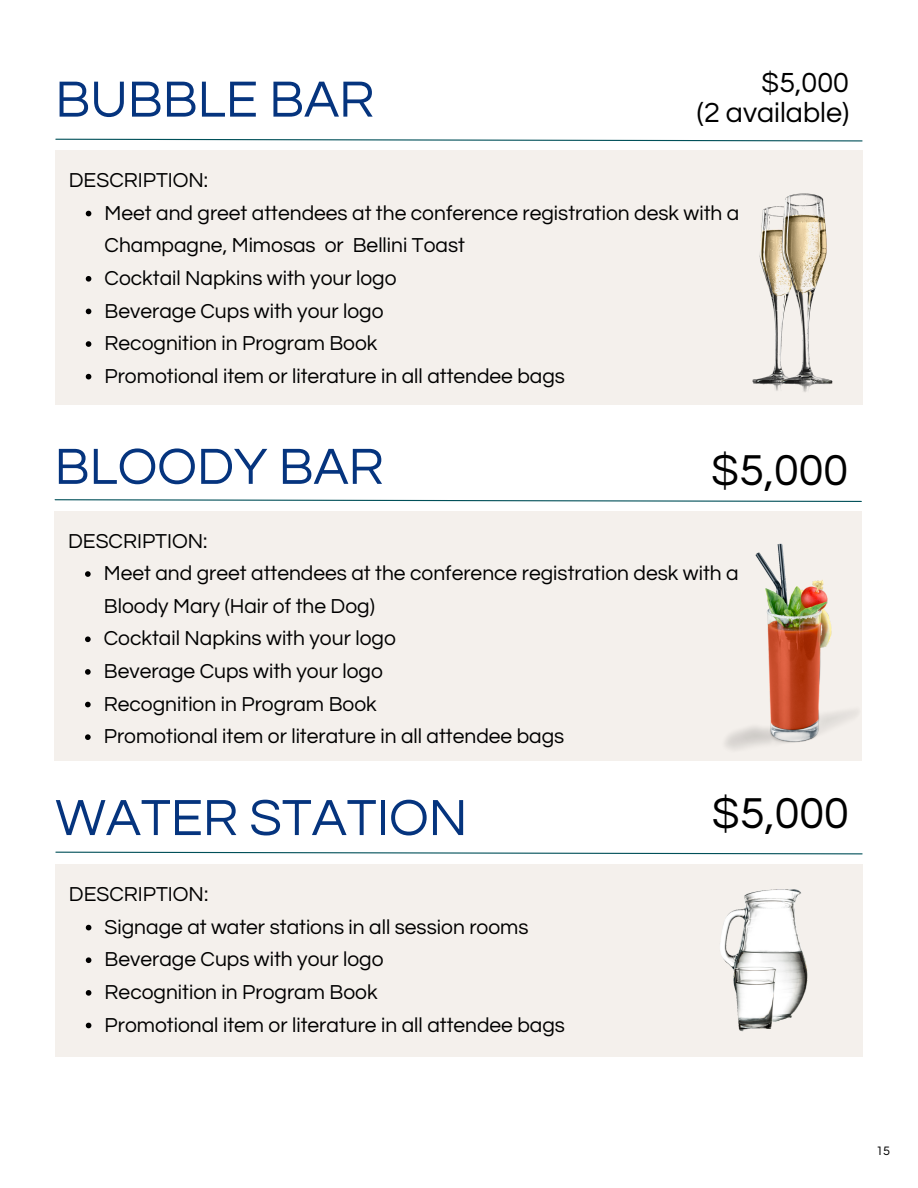
<style>
.page{position:relative;width:918px;height:1188px;background:#fff}
.page>*{position:absolute;margin:0;border:0;box-sizing:border-box;transform-origin:0 0}
.t1{font:52.8px "Questrial";color:#05347e}
.t2{font:45px "Questrial";color:#000}
.t3{font:28.8px "Questrial";color:#000}
.t4{font:21px/32.7px "Questrial";color:#000}
.t5{font:12.75px "Questrial";color:#000}
</style>
<div class="page">
<div style="left:55px;top:151px;width:808px;height:254px;background:#f4f0ec"></div>
<svg style="left:55px;top:138px;width:808px;height:4px"></svg>
<div style="left:55px;top:511px;width:807px;height:249px;background:#f4f0ec"></div>
<svg style="left:54px;top:499px;width:808px;height:3px"></svg>
<img style="left:752px;top:193px;width:81px;height:199px">
<img style="left:725px;top:543px;width:132px;height:207px">
<svg style="left:86px;top:211px;width:5px;height:5px"></svg>
<svg style="left:86px;top:276px;width:5px;height:6px"></svg>
<svg style="left:86px;top:309px;width:5px;height:5px"></svg>
<svg style="left:86px;top:341px;width:5px;height:6px"></svg>
<svg style="left:86px;top:374px;width:5px;height:5px"></svg>
<svg style="left:85px;top:571px;width:6px;height:6px"></svg>
<svg style="left:85px;top:636px;width:6px;height:6px"></svg>
<svg style="left:85px;top:669px;width:6px;height:6px"></svg>
<svg style="left:85px;top:702px;width:6px;height:5px"></svg>
<svg style="left:85px;top:734px;width:6px;height:6px"></svg>
<div style="left:55px;top:864px;width:808px;height:193px;background:#f4f0ec"></div>
<svg style="left:55px;top:851px;width:808px;height:4px"></svg>
<img style="left:720px;top:889px;width:88px;height:143px">
<svg style="left:86px;top:925px;width:5px;height:5px"></svg>
<svg style="left:86px;top:957px;width:5px;height:6px"></svg>
<svg style="left:86px;top:990px;width:5px;height:6px"></svg>
<svg style="left:86px;top:1023px;width:5px;height:5px"></svg>
<p class="t1" style="left:55px;top:73px;width:321px">BUBBLE BAR</p>
<p class="t3" style="left:761px;top:69px;width:89px">$5,000</p>
<p class="t3" style="left:697px;top:99px;width:154px">(2 available)</p>
<p class="t4" style="left:69px;top:164px;width:141px">DESCRIPTION:</p>
<p class="t4" style="left:105px;top:197px;width:636px">Meet and greet attendees at the conference registration desk with a<br>Champagne, Mimosas or Bellini Toast</p>
<p class="t4" style="left:105px;top:262px;width:294px">Cocktail Napkins with your logo</p>
<p class="t4" style="left:105px;top:295px;width:281px">Beverage Cups with your logo</p>
<p class="t4" style="left:105px;top:327px;width:274px">Recognition in Program Book</p>
<p class="t4" style="left:105px;top:360px;width:462px">Promotional item or literature in all attendee bags</p>
<p class="t1" style="left:55px;top:441px;width:331px">BLOODY BAR</p>
<p class="t2" style="left:711px;top:448px;width:139px">$5,000</p>
<p class="t4" style="left:68px;top:525px;width:141px">DESCRIPTION:</p>
<p class="t4" style="left:104px;top:557px;width:636px">Meet and greet attendees at the conference registration desk with a<br>Bloody Mary (Hair of the Dog)</p>
<p class="t4" style="left:104px;top:623px;width:294px">Cocktail Napkins with your logo</p>
<p class="t4" style="left:104px;top:655px;width:281px">Beverage Cups with your logo</p>
<p class="t4" style="left:104px;top:688px;width:274px">Recognition in Program Book</p>
<p class="t4" style="left:104px;top:721px;width:462px">Promotional item or literature in all attendee bags</p>
<p class="t1" style="left:55px;top:792px;width:414px">WATER STATION</p>
<p class="t4" style="left:69px;top:878px;width:141px">DESCRIPTION:</p>
<p class="t4" style="left:105px;top:911px;width:426px">Signage at water stations in all session rooms</p>
<p class="t4" style="left:105px;top:944px;width:281px">Beverage Cups with your logo</p>
<p class="t4" style="left:105px;top:976px;width:274px">Recognition in Program Book</p>
<p class="t4" style="left:105px;top:1009px;width:462px">Promotional item or literature in all attendee bags</p>
<p class="t2" style="left:712px;top:791px;width:139px">$5,000</p>
<p class="t5" style="left:876px;top:1144px;width:15px">15</p>
</div>
